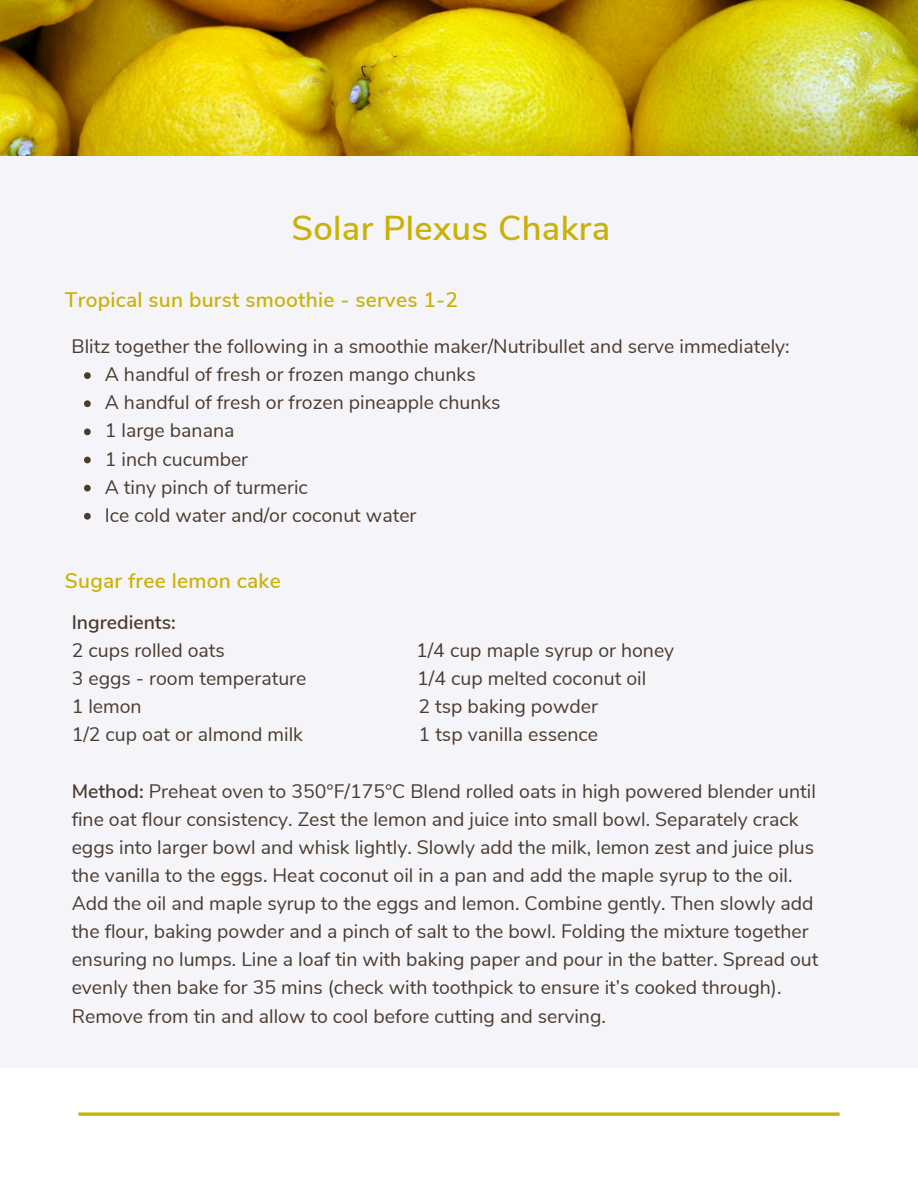
<style>
.page{position:relative;width:918px;height:1188px;background:#fff}
.page>*{position:absolute;margin:0;border:0;box-sizing:border-box;transform-origin:0 0}
.t1{font:600 34.5px "Nunito Sans";letter-spacing:.01em;color:#c9b208}
.t2{font:600 21px "Nunito Sans";letter-spacing:.01em;color:#c9b208}
.t3{font:19.5px/28.2px "Nunito Sans";color:#4b3b31}
.t4{font:600 19.5px "Nunito Sans";color:#4b3b31}
.s1{font-weight:600}
</style>
<div class="page">
<svg style="left:78px;top:1112px;width:762px;height:4px;background:#d1bd2e"></svg>
<div style="left:0;top:155px;width:918px;height:913px;background:#f5f5f9"></div>
<img style="left:0;top:0;width:918px;height:155px">
<svg style="left:84px;top:372px;width:7px;height:7px"></svg>
<svg style="left:84px;top:400px;width:7px;height:7px"></svg>
<svg style="left:84px;top:428px;width:7px;height:7px"></svg>
<svg style="left:84px;top:457px;width:7px;height:6px"></svg>
<svg style="left:84px;top:485px;width:7px;height:6px"></svg>
<svg style="left:84px;top:513px;width:7px;height:7px"></svg>
<h1 class="t1" style="left:291px;top:205px;width:320px">Solar Plexus Chakra</h1>
<p class="t2" style="left:65px;top:286px;width:395px">Tropical sun burst smoothie - serves 1-2</p>
<h2 class="t3" style="left:72px;top:333px;width:720px">Blitz together the following in a smoothie maker/Nutribullet and serve immediately:</h2>
<p class="t3" style="left:105px;top:361px;width:372px">A handful of fresh or frozen mango chunks</p>
<p class="t3" style="left:105px;top:389px;width:397px">A handful of fresh or frozen pineapple chunks</p>
<p class="t3" style="left:105px;top:417px;width:131px">1 large banana</p>
<p class="t3" style="left:105px;top:445px;width:145px">1 inch cucumber</p>
<p class="t3" style="left:105px;top:473px;width:205px">A tiny pinch of turmeric</p>
<p class="t3" style="left:105px;top:501px;width:313px">Ice cold water and/or coconut water</p>
<p class="t2" style="left:65px;top:567px;width:217px">Sugar free lemon cake</p>
<h2 class="t4" style="left:72px;top:609px;width:106px">Ingredients:</h2>
<p class="t3" style="left:72px;top:636px;width:155px">2 cups rolled oats</p>
<p class="t3" style="left:416px;top:636px;width:260px">1/4 cup maple syrup or honey</p>
<p class="t3" style="left:72px;top:665px;width:236px">3 eggs - room temperature</p>
<p class="t3" style="left:417px;top:665px;width:231px">1/4 cup melted coconut oil</p>
<p class="t3" style="left:72px;top:693px;width:72px">1 lemon</p>
<p class="t3" style="left:418px;top:693px;width:181px">2 tsp baking powder</p>
<p class="t3" style="left:72px;top:721px;width:233px">1/2 cup oat or almond milk</p>
<p class="t3" style="left:419px;top:721px;width:181px">1 tsp vanilla essence</p>
<p class="t3" style="left:72px;top:777px;width:748px"><span class="s1">Method:</span> Preheat oven to 350°F/175°C Blend rolled oats in high powered blender until fine oat flour consistency. Zest the lemon and juice into small bowl. Separately crack eggs into larger bowl and whisk lightly. Slowly add the milk, lemon zest and juice plus the vanilla to the eggs. Heat coconut oil in a pan and add the maple syrup to the oil.<br>Add the oil and maple syrup to the eggs and lemon. Combine gently. Then slowly add the flour, baking powder and a pinch of salt to the bowl. Folding the mixture together ensuring no lumps. Line a loaf tin with baking paper and pour in the batter. Spread out evenly then bake for 35 mins (check with toothpick to ensure it’s cooked through).<br>Remove from tin and allow to cool before cutting and serving.</p>
</div>
